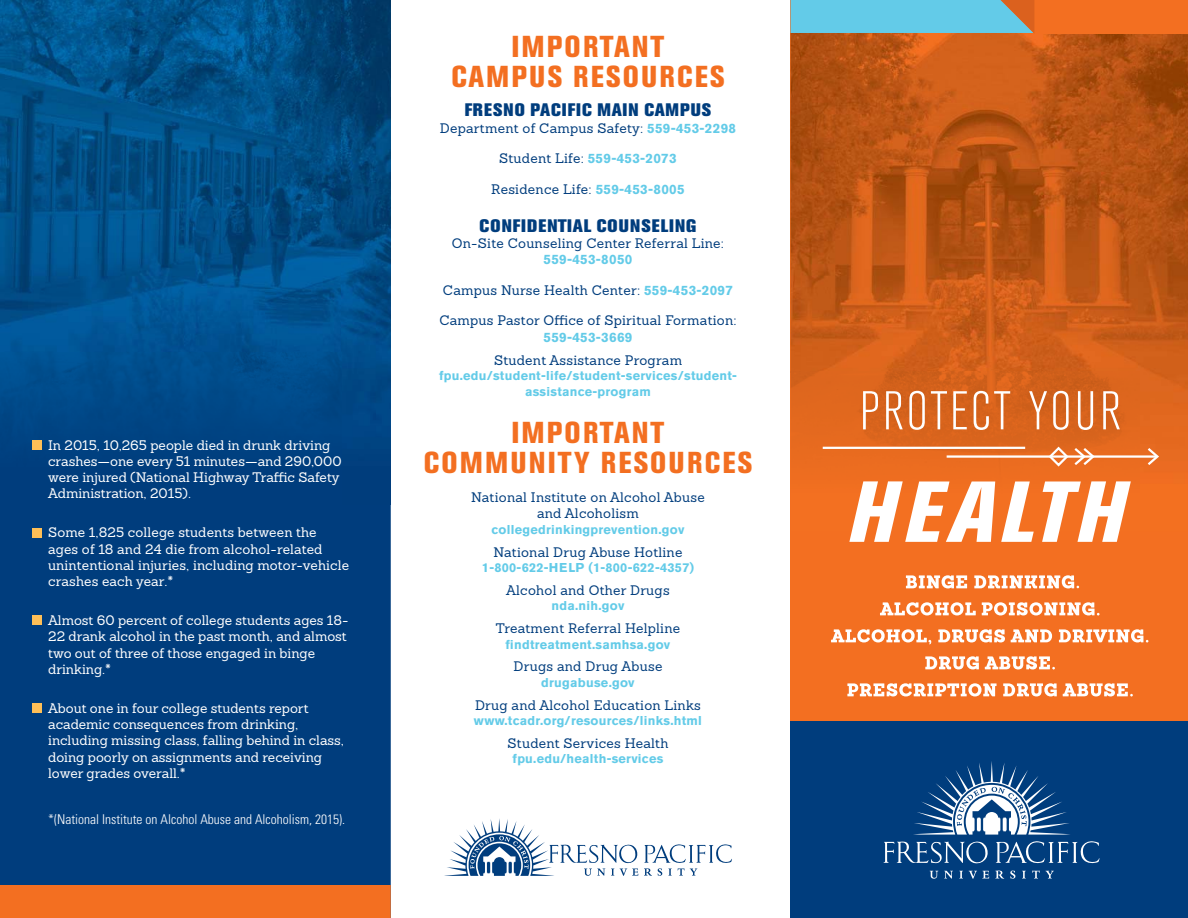
<style>
.page{position:relative;width:1188px;height:918px;background:#fff}
.page>*{position:absolute;margin:0;border:0;box-sizing:border-box;transform-origin:0 0}
.t1{font:800 condensed 30px/30px "Akzidenz Grotesk BE";letter-spacing:.07em;color:#f36f21;text-align:center}
.t2{font:800 18px "Akzidenz Grotesk BE";letter-spacing:.06em;color:#003d7d}
.t3{font:13.5px/16.2px "Sanchez";color:#fff}
.t4{font:13.5px/16.2px "Sanchez";letter-spacing:.02em;color:#003d7d;text-align:center}
.t5{font:300 condensed 13.5px "Univers";color:#fff}
.t6{font:700 13.5px "Akzidenz Grotesk BE";letter-spacing:.02em;color:#63cbe8}
.t7{font:700 12.75px/16.2px "Akzidenz Grotesk BE";letter-spacing:.02em;color:#63cbe8;text-align:center}
.s1{font-family:"Akzidenz Grotesk BE";font-weight:700;color:#63cbe8}
</style>
<div class="page">
<div style="left:0;top:0;width:391px;height:885px;background:#003d7d"></div>
<div style="left:791px;top:0;width:397px;height:918px;background:#f36f21"></div>
<div style="left:791px;top:721px;width:397px;height:197px;background:#003d7d"></div>
<img style="left:791px;top:33px;width:397px;height:434px">
<div style="left:791px;top:0;width:283px;height:33px;background:#63cbe8"></div>
<img style="left:0;top:0;width:390px;height:504px">
<div style="left:0;top:885px;width:391px;height:33px;background:#f36f21"></div>
<div style="left:1034px;top:0;width:154px;height:33px;background:#f36f21"></div>
<svg style="left:1001px;top:0;width:33px;height:34px"></svg>
<svg style="left:995px;top:871px;width:9px;height:8px"></svg>
<svg style="left:1010px;top:871px;width:5px;height:8px"></svg>
<svg style="left:1022px;top:871px;width:4px;height:7px"></svg>
<svg style="left:969px;top:871px;width:20px;height:8px"></svg>
<svg style="left:1032px;top:871px;width:8px;height:7px"></svg>
<svg style="left:1046px;top:871px;width:8px;height:7px"></svg>
<svg style="left:944px;top:871px;width:9px;height:8px"></svg>
<svg style="left:959px;top:871px;width:4px;height:7px"></svg>
<svg style="left:930px;top:871px;width:8px;height:8px"></svg>
<svg style="left:883px;top:841px;width:105px;height:23px"></svg>
<svg style="left:996px;top:841px;width:104px;height:23px"></svg>
<svg style="left:913px;top:761px;width:157px;height:74px"></svg>
<hr style="left:823px;top:447px;width:202px;height:2px;background:#fff">
<hr style="left:947px;top:455px;width:209px;height:3px;background:#fff">
<svg style="left:1047px;top:445px;width:50px;height:22px"></svg>
<svg style="left:1145px;top:446px;width:16px;height:21px"></svg>
<div style="left:32px;top:440px;width:10px;height:10px;background:#febf57"></div>
<div style="left:32px;top:528px;width:10px;height:9px;background:#febf57"></div>
<div style="left:32px;top:616px;width:10px;height:9px;background:#febf57"></div>
<div style="left:32px;top:703px;width:10px;height:10px;background:#febf57"></div>
<svg style="left:847px;top:683px;width:286px;height:14px"></svg>
<svg style="left:925px;top:656px;width:130px;height:14px"></svg>
<svg style="left:831px;top:629px;width:317px;height:15px"></svg>
<svg style="left:880px;top:602px;width:220px;height:14px"></svg>
<svg style="left:849px;top:481px;width:282px;height:61px"></svg>
<svg style="left:863px;top:391px;width:257px;height:39px;background:#de834b"></svg>
<svg style="left:906px;top:575px;width:173px;height:13px"></svg>
<svg style="left:444px;top:818px;width:288px;height:58px"></svg>
<p class="t3" style="left:48px;top:438px;width:295px">In 2015, 10,265 people died in drunk driving crashes—one every 51 minutes—and 290,000 were injured (National Highway Traffic Safety Administration, 2015).</p>
<p class="t3" style="left:48px;top:526px;width:303px">Some 1,825 college students between the ages of 18 and 24 die from alcohol-related unintentional injuries, including motor-vehicle crashes each year.*</p>
<p class="t3" style="left:48px;top:614px;width:302px">Almost 60 percent of college students ages 18- 22 drank alcohol in the past month, and almost two out of three of those engaged in binge drinking.*</p>
<p class="t3" style="left:48px;top:702px;width:297px">About one in four college students report academic consequences from drinking, including missing class, falling behind in class, doing poorly on assignments and receiving lower grades overall.*</p>
<p class="t5" style="left:48px;top:814px;width:298px">*(National Institute on Alcohol Abuse and Alcoholism, 2015).</p>
<h1 class="t1" style="left:451px;top:31px;width:275px">IMPORTANT<br>CAMPUS RESOURCES</h1>
<h2 class="t2" style="left:465px;top:100px;width:248px">FRESNO PACIFIC MAIN CAMPUS</h2>
<p class="t4" style="left:440px;top:121px;width:298px">Department of Campus Safety: <span class="s1">559-453-2298</span></p>
<p class="t4" style="left:499px;top:152px;width:179px">Student Life: <span class="s1">559-453-2073</span></p>
<p class="t4" style="left:491px;top:183px;width:195px">Residence Life: <span class="s1">559-453-8005</span></p>
<h2 class="t2" style="left:480px;top:215px;width:218px">CONFIDENTIAL COUNSELING</h2>
<p class="t4" style="left:452px;top:236px;width:274px">On-Site Counseling Center Referral Line:</p>
<p class="t6" style="left:544px;top:254px;width:90px">559-453-8050</p>
<p class="t4" style="left:443px;top:283px;width:292px">Campus Nurse Health Center: <span class="s1">559-453-2097</span></p>
<p class="t4" style="left:439px;top:314px;width:299px">Campus Pastor Office of Spiritual Formation:</p>
<p class="t6" style="left:544px;top:332px;width:90px">559-453-3669</p>
<p class="t4" style="left:494px;top:353px;width:190px">Student Assistance Program</p>
<p class="t7" style="left:439px;top:369px;width:299px">fpu.edu/student-life/student-services/student&shy;assistance-program</p>
<h1 class="t1" style="left:424px;top:417px;width:330px">IMPORTANT<br>COMMUNITY RESOURCES</h1>
<p class="t4" style="left:471px;top:491px;width:235px">National Institute on Alcohol Abuse and Alcoholism</p>
<p class="t7" style="left:491px;top:523px;width:194px">collegedrinkingprevention.gov</p>
<p class="t4" style="left:493px;top:545px;width:191px">National Drug Abuse Hotline</p>
<p class="t7" style="left:482px;top:561px;width:214px">1-800-622-HELP (1-800-622-4357)</p>
<p class="t4" style="left:506px;top:584px;width:165px">Alcohol and Other Drugs</p>
<p class="t7" style="left:552px;top:599px;width:74px">nda.nih.gov</p>
<p class="t4" style="left:496px;top:622px;width:186px">Treatment Referral Helpline</p>
<p class="t7" style="left:506px;top:637px;width:166px">findtreatment.samhsa.gov</p>
<p class="t4" style="left:514px;top:660px;width:150px">Drugs and Drug Abuse</p>
<p class="t7" style="left:541px;top:676px;width:95px">drugabuse.gov</p>
<p class="t4" style="left:475px;top:698px;width:227px">Drug and Alcohol Education Links</p>
<p class="t7" style="left:474px;top:714px;width:229px">www.tcadr.org/resources/links.html</p>
<p class="t4" style="left:508px;top:737px;width:162px">Student Services Health</p>
<p class="t7" style="left:513px;top:752px;width:152px">fpu.edu/health-services</p>
</div>
